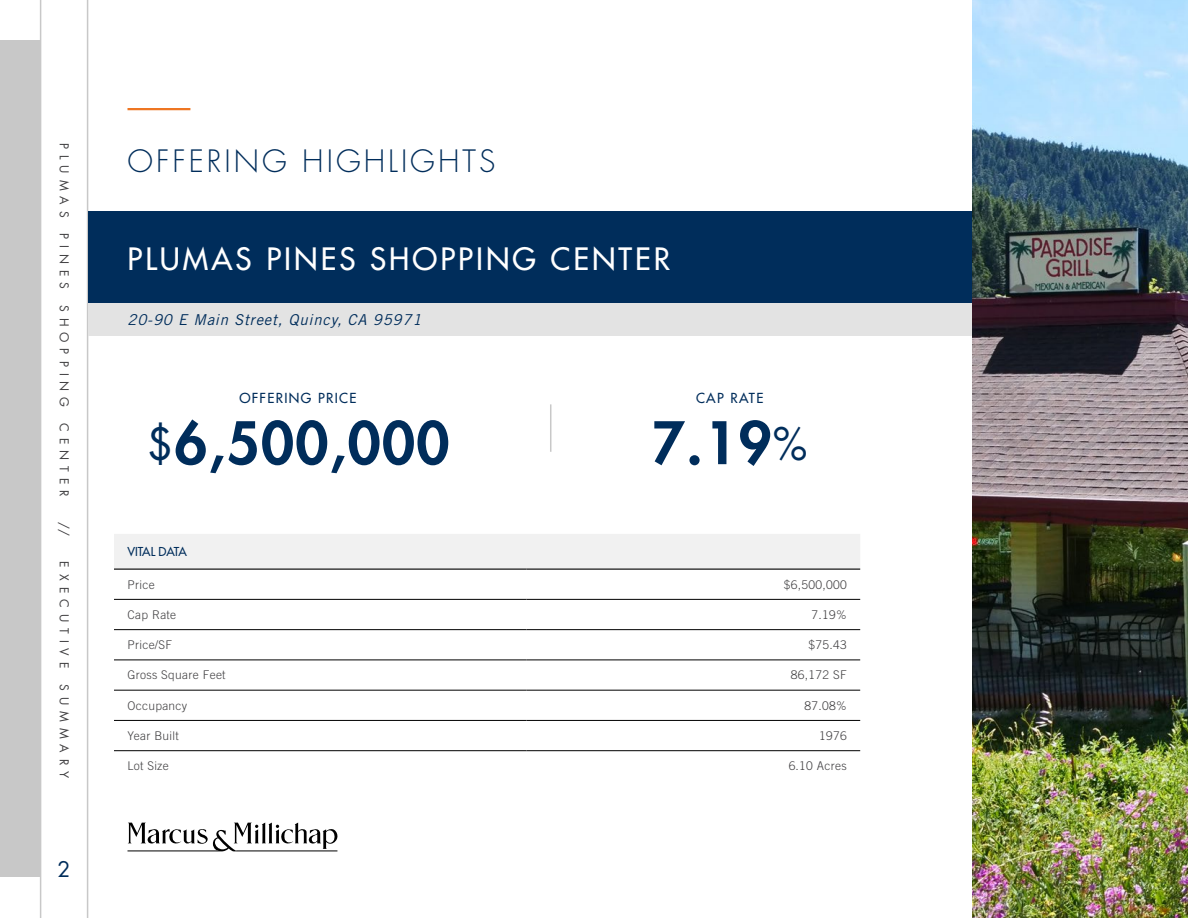
<style>
.page{position:relative;width:1188px;height:918px;background:#fff}
.page>*{position:absolute;margin:0;border:0;box-sizing:border-box;transform-origin:0 0}
.t1{font:800 57px "Futura Std";letter-spacing:.025em;color:#002d5b}
.t2{font:500 30px "Futura Std";letter-spacing:.1em;color:#fff}
.t3{font:300 30px "Futura Std";letter-spacing:.1em;color:#002d5b}
.t4{font:21px "Futura Std";color:#002d5b}
.t5{font:italic 15px "Trade Gothic LT Std";letter-spacing:.05em;color:#002d5b}
.t6{font:500 13.5px "Futura Std";letter-spacing:.1em;color:#002d5b}
.t7{font:300 12px "Trade Gothic LT Std";letter-spacing:.025em;color:#414042}
.t8{font:12px "Futura Std";letter-spacing:.5em;color:#414042}
.t9{font:500 12px "Futura Std";letter-spacing:-.005em;color:#002d5b}
.s1{font-weight:400;font-size:43.5px}
</style>
<div class="page">
<svg style="left:40px;top:0;width:48px;height:918px"></svg>
<div style="left:0;top:40px;width:41px;height:838px;background:#c8c8c8"></div>
<hr style="left:128px;top:108px;width:62px;height:2px;background:#ee7623">
<svg style="left:128px;top:823px;width:209px;height:28px"></svg>
<div style="left:88px;top:211px;width:884px;height:92px;background:#002d5b"></div>
<div style="left:88px;top:303px;width:884px;height:33px;background:#e3e3e3"></div>
<hr style="left:550px;top:404px;width:1px;height:48px;background:#c8c8c8">
<div style="left:114px;top:534px;width:746px;height:35px;background:#f1f1f1"></div>
<hr style="left:114px;top:569px;width:413px;height:1px;background:#000">
<hr style="left:527px;top:569px;width:333px;height:1px;background:#000">
<hr style="left:114px;top:599px;width:413px;height:1px;background:#000">
<hr style="left:527px;top:599px;width:333px;height:1px;background:#000">
<hr style="left:114px;top:629px;width:413px;height:1px;background:#000">
<hr style="left:527px;top:629px;width:333px;height:1px;background:#000">
<hr style="left:114px;top:660px;width:413px;height:1px;background:#000">
<hr style="left:527px;top:660px;width:333px;height:1px;background:#000">
<hr style="left:114px;top:690px;width:413px;height:1px;background:#000">
<hr style="left:527px;top:690px;width:333px;height:1px;background:#000">
<hr style="left:114px;top:720px;width:413px;height:1px;background:#000">
<hr style="left:527px;top:720px;width:333px;height:1px;background:#000">
<hr style="left:114px;top:750px;width:413px;height:1px;background:#000">
<hr style="left:527px;top:750px;width:333px;height:1px;background:#000">
<img style="left:972px;top:0;width:216px;height:918px">
<p class="t8" style="left:72px;top:143px;width:76px;rotate:90deg">PLUMAS</p>
<p class="t8" style="left:72px;top:233px;width:58px;rotate:90deg">PINES</p>
<p class="t8" style="left:72px;top:305px;width:104px;rotate:90deg">SHOPPING</p>
<p class="t8" style="left:72px;top:423px;width:75px;rotate:90deg">CENTER</p>
<p class="t8" style="left:72px;top:522px;width:16px;rotate:90deg">//</p>
<p class="t8" style="left:72px;top:561px;width:108px;rotate:90deg">EXECUTIVE</p>
<p class="t8" style="left:72px;top:684px;width:96px;rotate:90deg">SUMMARY</p>
<h3 class="t4" style="left:58px;top:856px;width:14px">2</h3>
<h2 class="t3" style="left:128px;top:143px;width:369px">OFFERING HIGHLIGHTS</h2>
<h2 class="t2" style="left:128px;top:240px;width:544px">PLUMAS PINES SHOPPING CENTER</h2>
<p class="t5" style="left:128px;top:311px;width:296px">20-90 E Main Street, Quincy, CA 95971</p>
<p class="t6" style="left:239px;top:390px;width:119px">OFFERING PRICE</p>
<h1 class="t1" style="left:147px;top:407px;width:304px"><span class="s1">$</span>6,500,000</h1>
<p class="t6" style="left:696px;top:390px;width:69px">CAP RATE</p>
<h1 class="t1" style="left:652px;top:407px;width:157px">7.19<span class="s1">%</span></h1>
<p class="t9" style="left:128px;top:545px;width:61px">VITAL DATA</p>
<p class="t7" style="left:127px;top:577px;width:29px">Price</p>
<p class="t7" style="left:784px;top:577px;width:64px">$6,500,000</p>
<p class="t7" style="left:128px;top:607px;width:50px">Cap Rate</p>
<p class="t7" style="left:812px;top:607px;width:37px">7.19%</p>
<p class="t7" style="left:128px;top:638px;width:46px">Price/SF</p>
<p class="t7" style="left:809px;top:638px;width:40px">$75.43</p>
<p class="t7" style="left:128px;top:668px;width:100px">Gross Square Feet</p>
<p class="t7" style="left:791px;top:668px;width:57px">86,172 SF</p>
<p class="t7" style="left:128px;top:698px;width:61px">Occupancy</p>
<p class="t7" style="left:805px;top:698px;width:44px">87.08%</p>
<p class="t7" style="left:128px;top:729px;width:53px">Year Built</p>
<p class="t7" style="left:819px;top:729px;width:29px">1976</p>
<p class="t7" style="left:128px;top:759px;width:43px">Lot Size</p>
<p class="t7" style="left:789px;top:759px;width:60px">6.10 Acres</p>
</div>
